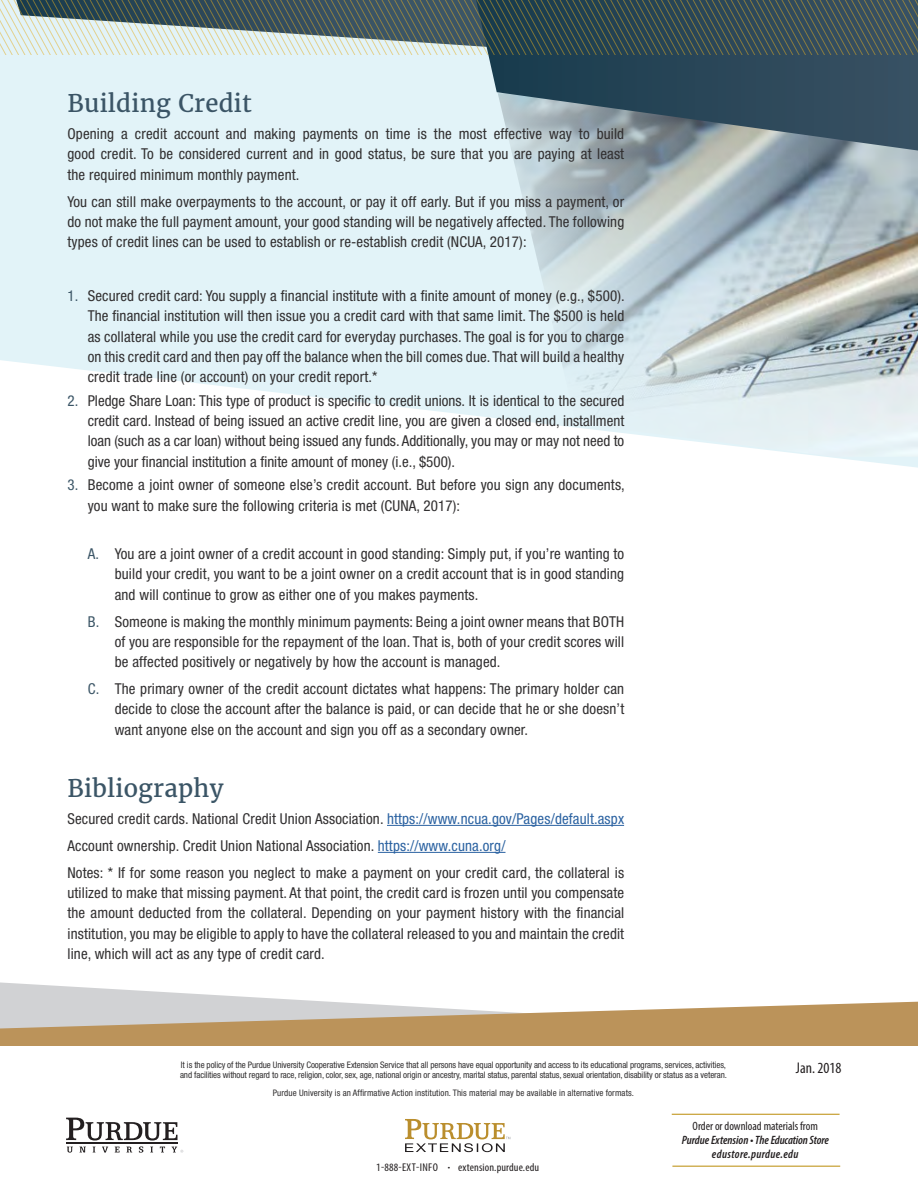
<style>
.page{position:relative;width:918px;height:1188px;background:#fff}
.page>*{position:absolute;margin:0;border:0;box-sizing:border-box;transform-origin:0 0}
.Body_text{font:24px "Merriweather";letter-spacing:.01em;color:#3b5566}
.t1{font:condensed 15.6px "Myriad Pro";color:#231f20}
.Body_text-2{font:condensed 15px/20.2px "Helvetica Neue LT Std";letter-spacing:.01em;color:#312f30;text-align:justify}
.body-numbers{font:condensed 15px/20.2px "Helvetica Neue LT Std";letter-spacing:.01em;color:#312f30;text-align:justify}
.t2{font:italic 600 condensed 12.15px/13.8px "Myriad Pro";color:#231f20;text-align:center}
.t3{font:condensed 12.15px "Myriad Pro";color:#231f20}
.t4{font:condensed 11.25px "Myriad Pro";letter-spacing:.01em;color:#231f20;scale:1.04 1}
.t5{font:condensed 9px/10.5px "Helvetica Neue LT Std";letter-spacing:-.01em;color:#312f30}
.t6{font:condensed 9px "Helvetica Neue LT Std";letter-spacing:.01em;color:#312f30}
.s1{color:#3b5566}
.s2{color:#2b62a1}
.s3{font-size:9px}
</style>
<div class="page">
<svg style="left:0;top:55px;width:918px;height:413px;fill:#e2f3f8"></svg>
<img style="left:498px;top:151px;width:420px;height:306px">
<svg style="left:476px;top:55px;width:442px;height:96px;background:#546c79"></svg>
<svg style="left:0;top:0;width:918px;height:55px;background:#647778"></svg>
<hr style="left:672px;top:1166px;width:168px;height:1px;background:#bb8c07">
<hr style="left:672px;top:1114px;width:168px;height:1px;background:#bb8c07">
<svg style="left:66px;top:1118px;width:117px;height:35px"></svg>
<svg style="left:405px;top:1119px;width:105px;height:33px"></svg>
<svg style="left:0;top:982px;width:918px;height:64px"></svg>
<hr style="left:387px;top:825px;width:237px;height:1px;background:#2b62a1">
<hr style="left:378px;top:852px;width:128px;height:1px;background:#2b62a1">
<p class="Body_text" style="left:68px;top:87px;width:186px">Building Credit</p>
<p class="Body_text-2" style="left:68px;top:124px;width:558px">Opening a credit account and making payments on time is the most effective way to build good credit. To be considered current and in good status, be sure that you are paying at least the required minimum monthly payment.</p>
<p class="Body_text-2" style="left:68px;top:191px;width:558px">You can still make overpayments to the account, or pay it off early. But if you miss a payment, or do not make the full payment amount, your good standing will be negatively affected. The following types of credit lines can be used to establish or re-establish credit (NCUA, 2017):</p>
<p class="Body_text-2" style="left:88px;top:286px;width:539px;text-indent:-20px"><span class="s1">1.</span> Secured credit card: You supply a financial institute with a finite amount of money (e.g., $500).<br>The financial institution will then issue you a credit card with that same limit. The $500 is held as collateral while you use the credit card for everyday purchases. The goal is for you to charge on this credit card and then pay off the balance when the bill comes due. That will build a healthy credit trade line (or account) on your credit report.*</p>
<p class="Body_text-2" style="left:88px;top:390px;width:538px;text-indent:-20px"><span class="s1">2.</span> Pledge Share Loan: This type of product is specific to credit unions. It is identical to the secured credit card. Instead of being issued an active credit line, you are given a closed end, installment loan (such as a car loan) without being issued any funds. Additionally, you may or may not need to give your financial institution a finite amount of money (i.e., $500).</p>
<p class="Body_text-2" style="left:88px;top:475px;width:539px;text-indent:-20px"><span class="s1">3.</span> Become a joint owner of someone else’s credit account. But before you sign any documents, you want to make sure the following criteria is met (CUNA, 2017):</p>
<p class="body-numbers" style="left:115px;top:544px;width:511px;text-indent:-27px"><span class="s1">A.</span> You are a joint owner of a credit account in good standing: Simply put, if you’re wanting to build your credit, you want to be a joint owner on a credit account that is in good standing and will continue to grow as either one of you makes payments.</p>
<p class="body-numbers" style="left:115px;top:611px;width:511px;text-indent:-27px"><span class="s1">B.</span> Someone is making the monthly minimum payments: Being a joint owner means that BOTH of you are responsible for the repayment of the loan. That is, both of your credit scores will be affected positively or negatively by how the account is managed.</p>
<p class="body-numbers" style="left:115px;top:679px;width:511px;text-indent:-27px"><span class="s1">C.</span> The primary owner of the credit account dictates what happens: The primary holder can decide to close the account after the balance is paid, or can decide that he or she doesn’t want anyone else on the account and sign you off as a secondary owner.</p>
<p class="Body_text" style="left:68px;top:772px;width:158px">Bibliography</p>
<p class="Body_text-2" style="left:68px;top:808px;width:558px">Secured credit cards. National Credit Union Association. <span class="s2">https://www.ncua.gov/Pages/default.aspx</span></p>
<p class="Body_text-2" style="left:68px;top:835px;width:440px">Account ownership. Credit Union National Association. <span class="s2">https://www.cuna.org/</span></p>
<p class="Body_text-2" style="left:68px;top:862px;width:558px">Notes: * If for some reason you neglect to make a payment on your credit card, the collateral is utilized to make that missing payment. At that point, the credit card is frozen until you compensate the amount deducted from the collateral. Depending on your payment history with the financial institution, you may be eligible to apply to have the collateral released to you and maintain the credit line, which will act as any type of credit card.</p>
<p class="t5" style="left:180px;top:1059px;width:548px">It is the policy of the Purdue University Cooperative Extension Service that all persons have equal opportunity and access to its educational programs, services, activities, and facilities without regard to race, religion, color, sex, age, national origin or ancestry, marital status, parental status, sexual orientation, disability or status as a veteran.</p>
<p class="t6" style="left:273px;top:1087px;width:363px">Purdue University is an Affirmative Action institution. This material may be available in alternative formats.</p>
<p class="t3" style="left:693px;top:1119px;width:127px">Order or download materials from</p>
<p class="t2" style="left:682px;top:1133px;width:149px">Purdue Extension • The Education Store edustore.purdue.edu</p>
<p class="t4" style="left:376px;top:1160px;width:158px">1-888-EXT-INFO <span class="s3">•</span> extension.purdue.edu</p>
<p class="t1" style="left:796px;top:1058px;width:47px">Jan. 2018</p>
</div>
